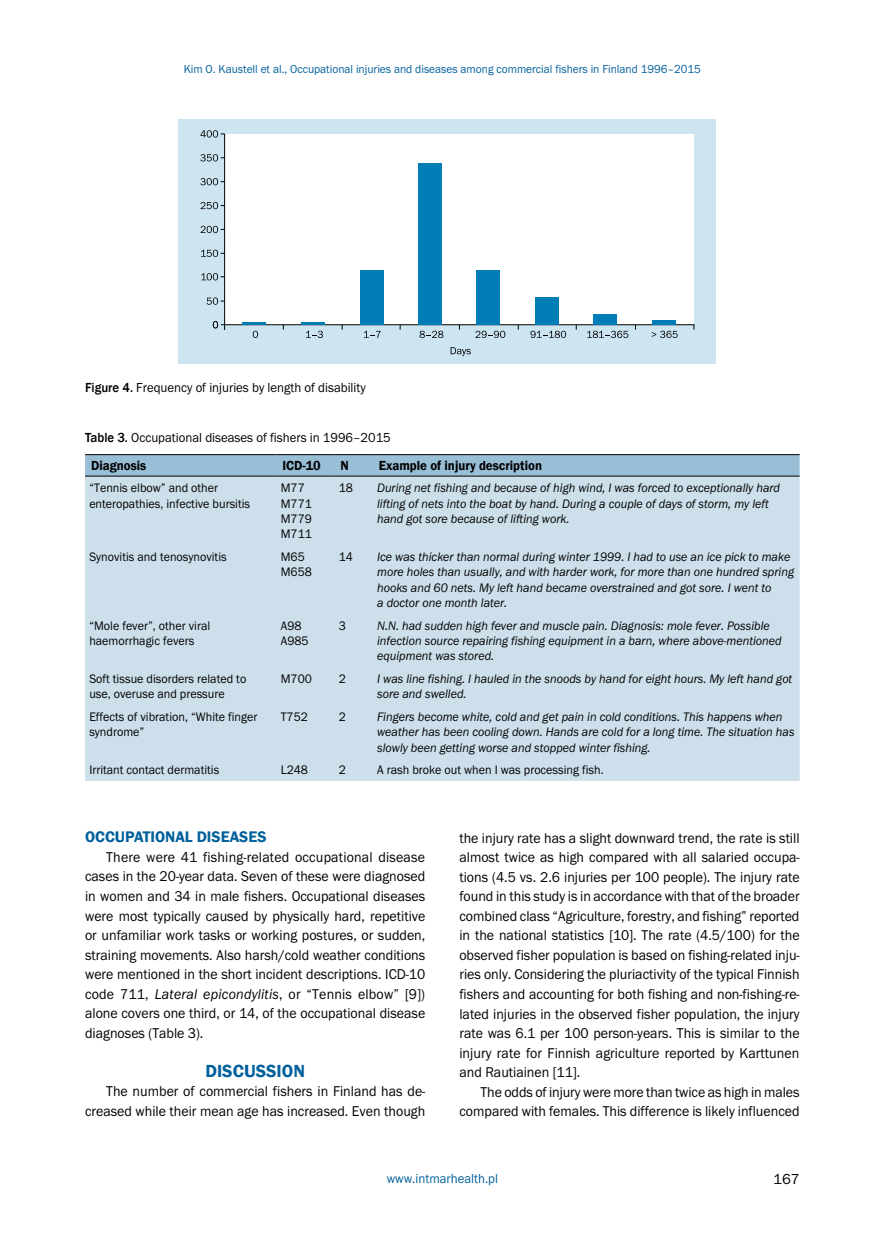
<style>
.page{position:relative;width:872px;height:1234px;background:#fff}
.page>*{position:absolute;margin:0;border:0;box-sizing:border-box;transform-origin:0 0}
.t1{font:600 18px "Franklin Gothic";color:#00609c}
.t2{font:600 15.75px "Franklin Gothic";color:#00609c}
.t3{font:15px "Franklin Got Itc TEE";color:#000}
.t4{font:14.7px/19.5px "Franklin Got Itc TEE";color:#000;text-align:justify;scale:.95 1}
.t5{font:13.5px "Franklin Got Itc TEE";color:#000;scale:.95 1}
.t6{font:600 13.5px "Franklin Gothic";color:#000;scale:.95 1}
.t7{font:13.5px "Franklin Got Itc TEE";color:#00609c;scale:.95 1}
.t8{font:italic 12.75px/15.3px "Franklin Got Itc TEE";color:#000;scale:.95 1}
.t9{font:12.75px/15.3px "Franklin Got Itc TEE";color:#000;scale:.95 1}
.t10{font:12px "Franklin Got Itc TEE";color:#00609c;scale:.95 1}
.s1{font-family:"Franklin Gothic";font-weight:500}
.s2{font-style:italic}
</style>
<div class="page">
<div style="left:85px;top:455px;width:714px;height:20px;background:#99bfd7"></div>
<div style="left:85px;top:476px;width:714px;height:304px;background:#ccdfeb"></div>
<hr style="left:85px;top:454px;width:191px;height:1px;background:#000">
<hr style="left:276px;top:454px;width:58px;height:1px;background:#000">
<hr style="left:334px;top:454px;width:39px;height:1px;background:#000">
<hr style="left:373px;top:454px;width:426px;height:1px;background:#000">
<hr style="left:85px;top:475px;width:191px;height:1px;background:#000">
<hr style="left:276px;top:475px;width:58px;height:1px;background:#000">
<hr style="left:334px;top:475px;width:39px;height:1px;background:#000">
<hr style="left:373px;top:475px;width:426px;height:1px;background:#000">
<div style="left:179px;top:119px;width:537px;height:244px;background:#cce5f1"></div>
<div style="left:225px;top:134px;width:469px;height:191px;background:#fff"></div>
<hr style="left:224px;top:134px;width:1px;height:196px;background:#000">
<hr style="left:221px;top:324px;width:473px;height:1px;background:#000">
<svg style="left:253px;top:330px;width:5px;height:8px"></svg>
<svg style="left:306px;top:330px;width:17px;height:8px"></svg>
<hr style="left:242px;top:322px;width:24px;height:3px;background:#007cb7">
<svg style="left:364px;top:330px;width:17px;height:8px"></svg>
<svg style="left:419px;top:330px;width:24px;height:8px"></svg>
<svg style="left:475px;top:330px;width:30px;height:8px"></svg>
<svg style="left:530px;top:330px;width:36px;height:8px"></svg>
<svg style="left:587px;top:330px;width:41px;height:8px"></svg>
<svg style="left:652px;top:330px;width:25px;height:8px"></svg>
<svg style="left:450px;top:347px;width:21px;height:9px"></svg>
<svg style="left:213px;top:321px;width:5px;height:7px"></svg>
<svg style="left:207px;top:297px;width:18px;height:8px"></svg>
<svg style="left:201px;top:273px;width:24px;height:7px"></svg>
<svg style="left:201px;top:249px;width:24px;height:8px"></svg>
<svg style="left:200px;top:226px;width:25px;height:7px"></svg>
<svg style="left:200px;top:202px;width:25px;height:7px"></svg>
<svg style="left:200px;top:178px;width:25px;height:7px"></svg>
<svg style="left:200px;top:154px;width:25px;height:7px"></svg>
<svg style="left:200px;top:130px;width:25px;height:7px"></svg>
<hr style="left:301px;top:322px;width:24px;height:3px;background:#007cb7">
<div style="left:360px;top:270px;width:23px;height:55px;background:#007cb7"></div>
<div style="left:418px;top:163px;width:23px;height:162px;background:#007cb7"></div>
<div style="left:476px;top:270px;width:23px;height:55px;background:#007cb7"></div>
<div style="left:535px;top:298px;width:23px;height:27px;background:#007cb7"></div>
<div style="left:594px;top:314px;width:23px;height:11px;background:#007cb7"></div>
<div style="left:652px;top:320px;width:24px;height:5px;background:#007cb7"></div>
<p class="t10" style="left:184px;top:62px;width:546px">Kim O. Kaustell et al., Occupational injuries and diseases among commercial fishers in Finland 1996–2015</p>
<p class="t5" style="left:85px;top:380px;width:297px"><span class="s1">Figure 4.</span> Frequency of injuries by length of disability</p>
<p class="t5" style="left:85px;top:430px;width:323px"><span class="s1">Table 3.</span> Occupational diseases of fishers in 1996–2015</p>
<p class="t6" style="left:91px;top:457px;width:60px">DIAGNOSIS</p>
<p class="t6" style="left:282px;top:457px;width:42px">ICD-10</p>
<p class="t6" style="left:340px;top:457px;width:8px">N</p>
<p class="t6" style="left:379px;top:457px;width:173px">EXAMPLE OF INJURY DESCRIPTION</p>
<p class="t9" style="left:89px;top:480px;width:171px">“Tennis elbow” and other enteropathies, infective bursitis</p>
<p class="t9" style="left:281px;top:480px;width:34px">M77<br>M771<br>M779<br>M711</p>
<p class="t9" style="left:339px;top:480px;width:16px">18</p>
<p class="t8" style="left:377px;top:480px;width:425px">During net fishing and because of high wind, I was forced to exceptionally hard lifting of nets into the boat by hand. During a couple of days of storm, my left hand got sore because of lifting work.</p>
<p class="t9" style="left:89px;top:549px;width:146px">Synovitis and tenosynovitis</p>
<p class="t9" style="left:281px;top:549px;width:34px">M65<br>M658</p>
<p class="t9" style="left:339px;top:549px;width:16px">14</p>
<p class="t8" style="left:377px;top:549px;width:440px">Ice was thicker than normal during winter 1999. I had to use an ice pick to make more holes than usually, and with harder work, for more than one hundred spring hooks and 60 nets. My left hand became overstrained and got sore. I went to<br>a doctor one month later.</p>
<p class="t9" style="left:89px;top:618px;width:129px">“Mole fever”, other viral haemorrhagic fevers</p>
<p class="t9" style="left:281px;top:618px;width:31px">A98<br>A985</p>
<p class="t9" style="left:339px;top:618px;width:9px">3</p>
<p class="t8" style="left:377px;top:618px;width:427px">N.N. had sudden high fever and muscle pain. Diagnosis: mole fever. Possible infection source repairing fishing equipment in a barn, where above-mentioned equipment was stored.</p>
<p class="t9" style="left:89px;top:671px;width:167px">Soft tissue disorders related to use, overuse and pressure</p>
<p class="t9" style="left:281px;top:671px;width:34px">M700</p>
<p class="t9" style="left:339px;top:671px;width:9px">2</p>
<p class="t8" style="left:377px;top:671px;width:438px">I was line fishing. I hauled in the snoods by hand for eight hours. My left hand got sore and swelled.</p>
<p class="t9" style="left:89px;top:709px;width:178px">Effects of vibration, “White finger syndrome”</p>
<p class="t9" style="left:281px;top:709px;width:30px">T752</p>
<p class="t9" style="left:339px;top:709px;width:9px">2</p>
<p class="t8" style="left:377px;top:709px;width:441px">Fingers become white, cold and get pain in cold conditions. This happens when weather has been cooling down. Hands are cold for a long time. The situation has slowly been getting worse and stopped winter fishing.</p>
<p class="t9" style="left:89px;top:762px;width:138px">Irritant contact dermatitis</p>
<p class="t9" style="left:281px;top:762px;width:30px">L248</p>
<p class="t9" style="left:339px;top:762px;width:9px">2</p>
<p class="t9" style="left:377px;top:762px;width:240px">A rash broke out when I was processing fish.</p>
<p class="t2" style="left:85px;top:827px;width:58px">OCCUPATIO</p>
<p class="t2" style="left:165px;top:827px;width:103px">NAL DISEASES</p>
<p class="t4" style="left:85px;top:847px;width:360px;text-indent:21px">There were 41 fishing-related occupational disease cases in the 20-year data. Seven of these were diagnosed in women and 34 in male fishers. Occupational diseases were most typically caused by physically hard, repetitive or unfamiliar work tasks or working postures, or sudden, straining movements. Also harsh/cold weather conditions were mentioned in the short incident descriptions. ICD-10 code 711, <span class="s2">Lateral epicondylitis</span>, or “Tennis elbow” [9]) alone covers one third, or 14, of the occupational disease diagnoses (Table 3).</p>
<p class="t1" style="left:205px;top:1059px;width:101px">DISCUSSIO N</p>
<p class="t4" style="left:85px;top:1081px;width:360px;text-align:right">The number of commercial fishers in Finland has de&shy;creased while their mean age has increased. Even though</p>
<p class="t4" style="left:459px;top:828px;width:360px">the injury rate has a slight downward trend, the rate is still almost twice as high compared with all salaried occupa&shy;tions (4.5 vs. 2.6 injuries per 100 people). The injury rate found in this study is in accordance with that of the broader combined class “Agriculture, forestry, and fishing” reported in the national statistics [10]. The rate (4.5/100) for the observed fisher population is based on fishing-related inju&shy;ries only. Considering the pluriactivity of the typical Finnish fishers and accounting for both fishing and non-fishing-re&shy;lated injuries in the observed fisher population, the injury rate was 6.1 per 100 person-years. This is similar to the injury rate for Finnish agriculture reported by Karttunen and Rautiainen [11].</p>
<p class="t4" style="left:459px;top:1081px;width:360px;text-align:right">The odds of injury were more than twice as high in males compared with females. This difference is likely influenced</p>
<p class="t7" style="left:387px;top:1170px;width:119px">www.intmarhealth.pl</p>
<p class="t3" style="left:773px;top:1170px;width:28px">167</p>
</div>
